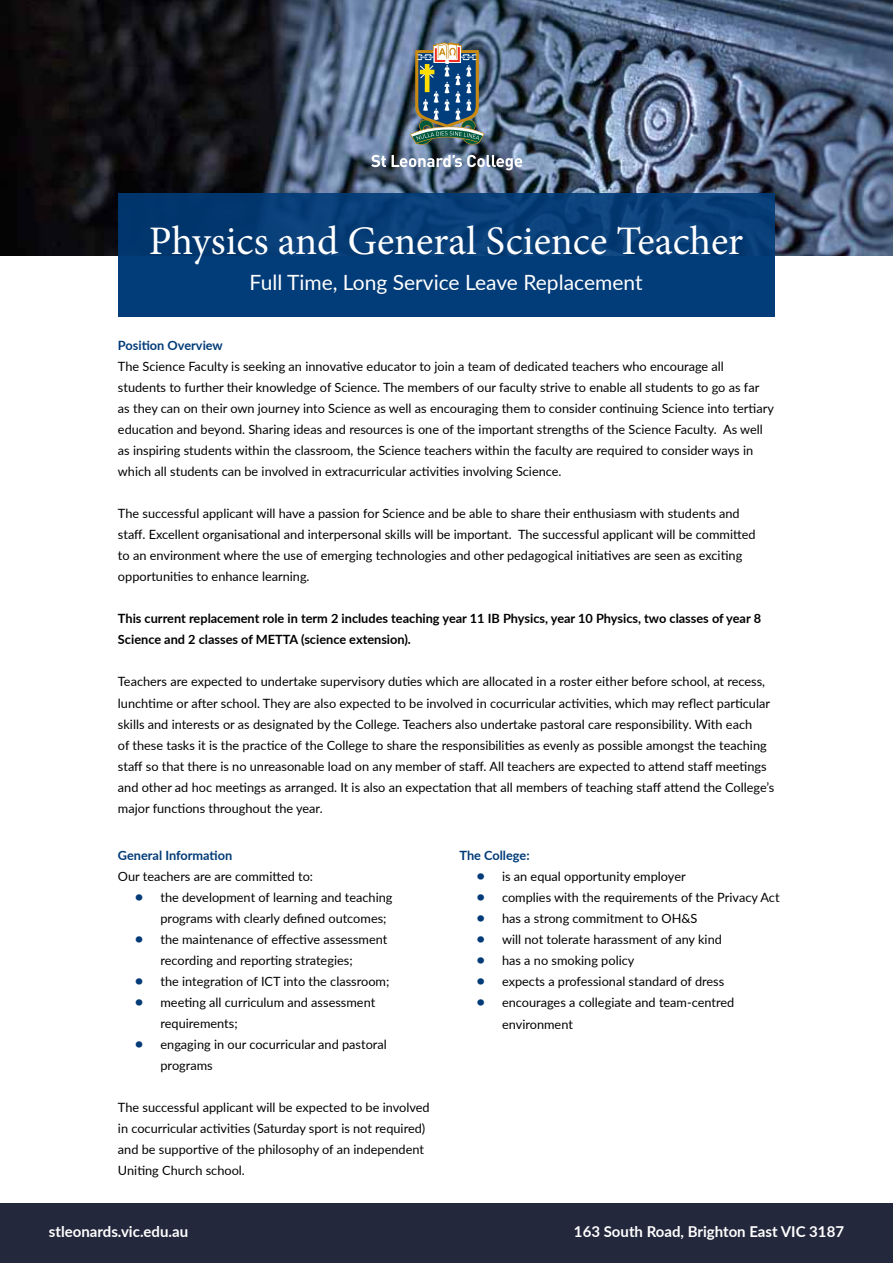
<style>
.page{position:relative;width:893px;height:1263px;background:#fff}
.page>*{position:absolute;margin:0;border:0;box-sizing:border-box;transform-origin:0 0}
.t1{font:40.5px "Minion Pro";color:#fff}
.t2{font:21px "Lato";color:#fff}
.t3{font:700 15px "Lato";color:#fff}
.t4{font:12.75px/21px "Lato";color:#000}
.t5{font:700 12.75px/21px "Lato";color:#000}
.t6{font:700 12.75px "Lato";color:#003b78}
.s1{font-weight:700;font-size:15px;color:#003b78}
</style>
<div class="page">
<svg style="left:0;top:0;width:893px;height:255px;background:#3c475a"></svg>
<div style="left:118px;top:193px;width:657px;height:124px;background:#003b78"></div>
<svg style="left:371px;top:155px;width:15px;height:12px"></svg>
<svg style="left:392px;top:155px;width:130px;height:15px"></svg>
<img style="left:410px;top:43px;width:74px;height:104px">
<div style="left:0;top:1203px;width:893px;height:60px;background:#24283c"></div>
<h1 class="t1" style="left:149px;top:213px;width:596px">Physics and General Science Teacher</h1>
<h2 class="t2" style="left:250px;top:267px;width:394px">Full Time, Long Service Leave Replacement</h2>
<p class="t6" style="left:118px;top:336px;width:106px">Position Overview</p>
<p class="t4" style="left:118px;top:356px;width:657px">The Science Faculty is seeking an innovative educator to join a team of dedicated teachers who encourage all students to further their knowledge of Science. The members of our faculty strive to enable all students to go as far as they can on their own journey into Science as well as encouraging them to consider continuing Science into tertiary education and beyond. Sharing ideas and resources is one of the important strengths of the Science Faculty. As well as inspiring students within the classroom, the Science teachers within the faculty are required to consider ways in which all students can be involved in extracurricular activities involving Science.</p>
<p class="t4" style="left:118px;top:503px;width:639px">The successful applicant will have a passion for Science and be able to share their enthusiasm with students and staff. Excellent organisational and interpersonal skills will be important. The successful applicant will be committed to an environment where the use of emerging technologies and other pedagogical initiatives are seen as exciting opportunities to enhance learning.</p>
<p class="t5" style="left:118px;top:608px;width:645px">This current replacement role in term 2 includes teaching year 11 IB Physics, year 10 Physics, two classes of year 8<br>Science and 2 classes of METTA (science extension).</p>
<p class="t4" style="left:118px;top:671px;width:658px">Teachers are expected to undertake supervisory duties which are allocated in a roster either before school, at recess, lunchtime or after school. They are also expected to be involved in cocurricular activities, which may reflect particular skills and interests or as designated by the College. Teachers also undertake pastoral care responsibility. With each<br>of these tasks it is the practice of the College to share the responsibilities as evenly as possible amongst the teaching staff so that there is no unreasonable load on any member of staff. All teachers are expected to attend staff meetings and other ad hoc meetings as arranged. It is also an expectation that all members of teaching staff attend the College’s major functions throughout the year.</p>
<p class="t6" style="left:118px;top:846px;width:116px">General Information</p>
<p class="t4" style="left:118px;top:865px;width:197px">Our teachers are are committed to:</p>
<p class="t4" style="left:160px;top:886px;width:233px;text-indent:-26px"><span class="s1">•</span> the development of learning and teaching programs with clearly defined outcomes;</p>
<p class="t4" style="left:160px;top:928px;width:228px;text-indent:-26px"><span class="s1">•</span> the maintenance of effective assessment recording and reporting strategies;</p>
<p class="t4" style="left:135px;top:970px;width:256px"><span class="s1">•</span> the integration of ICT into the classroom;</p>
<p class="t4" style="left:160px;top:991px;width:216px;text-indent:-26px"><span class="s1">•</span> meeting all curriculum and assessment requirements;</p>
<p class="t4" style="left:160px;top:1033px;width:228px;text-indent:-26px"><span class="s1">•</span> engaging in our cocurricular and pastoral programs</p>
<p class="t4" style="left:118px;top:1096px;width:313px">The successful applicant will be expected to be involved in cocurricular activities (Saturday sport is not required) and be supportive of the philosophy of an independent Uniting Church school.</p>
<p class="t6" style="left:460px;top:846px;width:72px">The College:</p>
<p class="t4" style="left:477px;top:865px;width:211px"><span class="s1">•</span> is an equal opportunity employer</p>
<p class="t4" style="left:477px;top:886px;width:305px"><span class="s1">•</span> complies with the requirements of the Privacy Act</p>
<p class="t4" style="left:477px;top:907px;width:222px"><span class="s1">•</span> has a strong commitment to OH&amp;S</p>
<p class="t4" style="left:477px;top:928px;width:247px"><span class="s1">•</span> will not tolerate harassment of any kind</p>
<p class="t4" style="left:477px;top:949px;width:159px"><span class="s1">•</span> has a no smoking policy</p>
<p class="t4" style="left:477px;top:970px;width:249px"><span class="s1">•</span> expects a professional standard of dress</p>
<p class="t4" style="left:502px;top:990px;width:234px;line-height:22.5px;text-indent:-26px"><span class="s1">•</span> encourages a collegiate and team-centred environment</p>
<p class="t3" style="left:49px;top:1220px;width:141px">stleonards.vic.edu.au</p>
<p class="t3" style="left:574px;top:1220px;width:272px">163 South Road, Brighton East VIC 3187</p>
</div>
